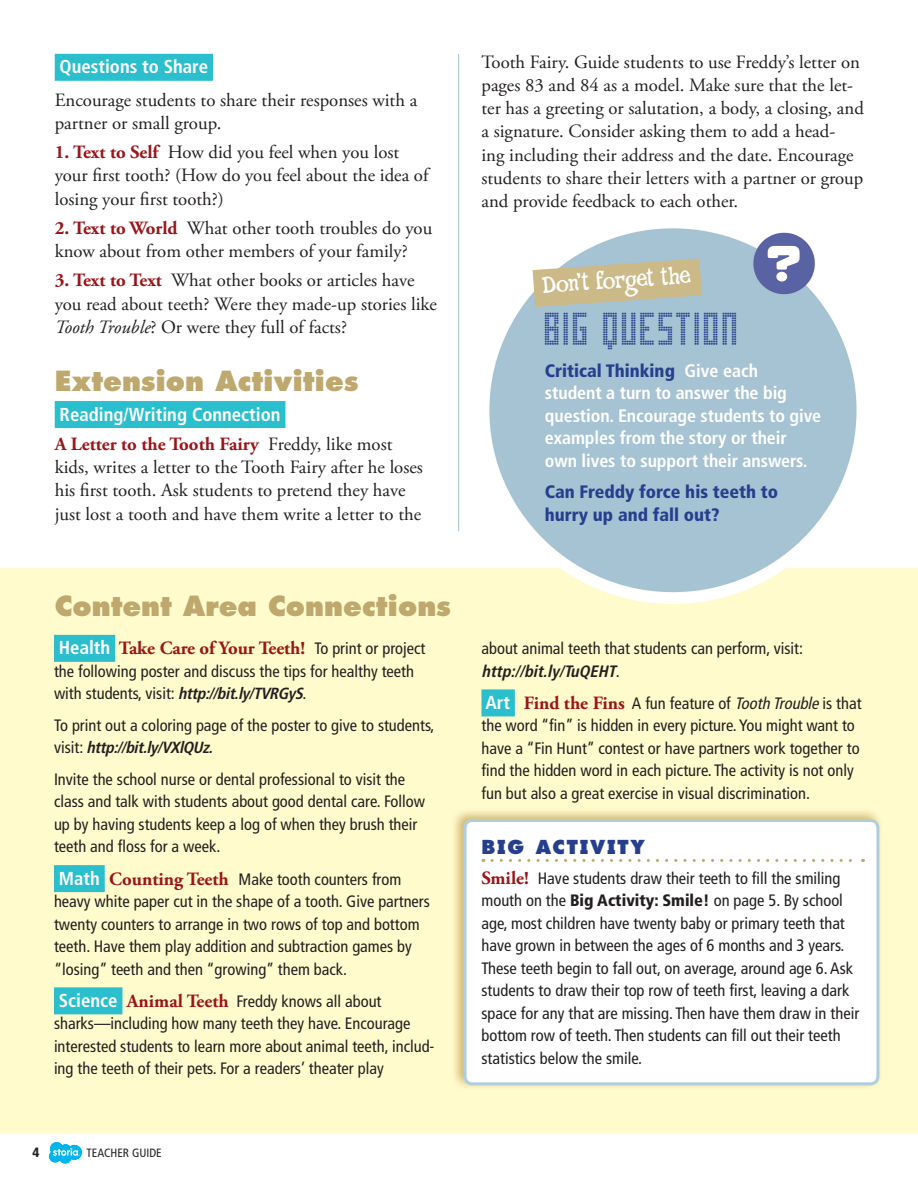
<style>
.page{position:relative;width:918px;height:1188px;background:#fff}
.page>*{position:absolute;margin:0;border:0;box-sizing:border-box;transform-origin:0 0}
.t1{font:46.5px "Pop Led";color:#253f8e}
.body_text{font:800 27px "Futura Infant";color:#bea86d}
.t2{font:24px "Fink Roman";color:#fff}
.body_text-2{font:18.75px/23.2px "Adobe Garamond Pro";color:#231f20}
.b-head{font:700 18.75px "Adobe Garamond Pro";color:#9c1418}
.b-head-2{font:700 condensed 18.75px "Frutiger";color:#fff}
.b-head-3{font:800 18.75px "Futura Infant";letter-spacing:.11em;color:#253f8e}
.bigQ_bodytext_white{font:700 condensed 18px/22.5px "Frutiger";letter-spacing:-.005em;color:#fff}
.bigQ_bodytext_white-2{font:900 condensed 18px/22.5px "Frutiger";color:#253f8e}
.b-head-4{font:condensed 16.5px/22.5px "Frutiger";color:#231f20}
.ContentArea_body{font:condensed 16.5px/22.5px "Frutiger";color:#231f20}
.b-head-5{font:italic 700 condensed 16.2px "Frutiger";letter-spacing:-.025em;color:#231f20}
.t3{font:900 condensed 13.5px "Frutiger";color:#231f20}
.t4{font:condensed 12px "Frutiger";color:#231f20}
.s1{font-weight:700;color:#9c1418}
.s2{font-style:italic}
.s3{font-family:"Frutiger";font-stretch:condensed;color:#fff}
.s4{font-family:"Frutiger";font-weight:400;font-stretch:condensed;font-size:16.5px;color:#231f20}
.s5{font-weight:700;font-style:italic;font-size:16.2px}
.s6{font-weight:400;font-style:normal;font-size:16.5px}
.s7{font-weight:700;font-size:18.75px;color:#fff}
.s8{font-family:"Adobe Garamond Pro";font-weight:700;font-stretch:normal;font-size:18.75px;color:#9c1418}
.s9{font-weight:900;color:#253f8e}
.s10{font-weight:700;font-style:italic}
.s11{font-weight:900}
</style>
<div class="page">
<img style="left:0;top:53px;width:918px;height:1081px">
<svg style="left:48px;top:1141px;width:35px;height:23px"></svg>
<div style="left:55px;top:54px;width:158px;height:27px;background:#2bbfce"></div>
<div style="left:55px;top:401px;width:230px;height:27px;background:#2bbfce"></div>
<div style="left:54px;top:635px;width:61px;height:27px;background:#2bbfce"></div>
<div style="left:54px;top:865px;width:51px;height:27px;background:#2bbfce"></div>
<div style="left:54px;top:987px;width:68px;height:27px;background:#2bbfce"></div>
<hr style="left:458px;top:54px;width:1px;height:477px;background:#a3c2d1">
<svg style="left:533px;top:258px;width:169px;height:49px;background:#c5be9c"></svg>
<div style="left:482px;top:689px;width:33px;height:27px;background:#2bbfce"></div>
<svg style="left:492px;top:859px;width:371px;height:3px"></svg>
<p class="b-head-2" style="left:60px;top:56px;width:150px">Questions to Share</p>
<p class="body_text-2" style="left:55px;top:89px;width:364px">Encourage students to share their responses with a partner or small group.</p>
<p class="body_text-2" style="left:55px;top:141px;width:375px"><span class="s1">1. Text to Self</span> How did you feel when you lost your first tooth? (How do you feel about the idea of losing your first tooth?)</p>
<p class="body_text-2" style="left:55px;top:217px;width:379px"><span class="s1">2. Text to World</span> What other tooth troubles do you know about from other members of your family?</p>
<p class="body_text-2" style="left:55px;top:269px;width:384px"><span class="s1">3. Text to Text</span> What other books or articles have you read about teeth? Were they made-up stories like<br><span class="s2">Tooth Trouble</span>? Or were they full of facts?</p>
<p class="body_text" style="left:55px;top:364px;width:305px">Extension Activities</p>
<p class="b-head-2" style="left:60px;top:403px;width:222px">Reading/Writing Connection</p>
<p class="body_text-2" style="left:55px;top:433px;width:370px"><span class="s1">A Letter to the Tooth Fairy</span> Freddy, like most kids, writes a letter to the Tooth Fairy after he loses his first tooth. Ask students to pretend they have just lost a tooth and have them write a letter to the</p>
<p class="body_text" style="left:55px;top:589px;width:398px">Content Area Connections</p>
<p class="b-head" style="left:59px;top:638px;width:368px"><span class="s3">Health</span> Take Care of Your Teeth! <span class="s4">To print or project</span></p>
<p class="b-head-4" style="left:54px;top:660px;width:362px">the following poster and discuss the tips for healthy teeth with students, visit: <span class="s5">http://bit.ly/TVRGyS</span>.</p>
<p class="b-head-4" style="left:54px;top:714px;width:382px">To print out a coloring page of the poster to give to students,</p>
<p class="b-head-5" style="left:54px;top:738px;width:160px"><span class="s6">visit:</span> http://bit.ly/VXlQUz.</p>
<p class="b-head-4" style="left:54px;top:768px;width:373px">Invite the school nurse or dental professional to visit the class and talk with students about good dental care. Follow up by having students keep a log of when they brush their teeth and floss for a week.</p>
<p class="b-head-4" style="left:54px;top:868px;width:377px"><span class="s7">Math</span> <span class="s8">Counting Teeth</span> Make tooth counters from heavy white paper cut in the shape of a tooth. Give partners twenty counters to arrange in two rows of top and bottom teeth. Have them play addition and subtraction games by “losing” teeth and then “growing” them back.</p>
<p class="b-head-4" style="left:54px;top:990px;width:382px"><span class="s7">Science</span> <span class="s8">Animal Teeth</span> Freddy knows all about sharks—including how many teeth they have. Encourage interested students to learn more about animal teeth, includ&shy;ing the teeth of their pets. For a readers’ theater play</p>
<p class="t3" style="left:33px;top:1144px;width:9px">4</p>
<p class="t4" style="left:87px;top:1146px;width:77px">TEACHER GUIDE</p>
<p class="body_text-2" style="left:482px;top:51px;width:384px">Tooth Fairy. Guide students to use Freddy’s letter on pages 83 and 84 as a model. Make sure that the let&shy;ter has a greeting or salutation, a body, a closing, and a signature. Consider asking them to add a head-<br>ing including their address and the date. Encourage students to share their letters with a partner or group and provide feedback to each other.</p>
<p class="t2" style="left:541px;top:271px;width:151px;rotate:-4deg">Don’t forget the</p>
<p class="t1" style="left:545px;top:304px;width:197px">BIG QUESTION</p>
<p class="bigQ_bodytext_white" style="left:545px;top:359px;width:278px"><span class="s9">Critical Thinking</span> Give each<br>student a turn to answer the big question. Encourage students to give examples from the story or their own lives to support their answers.</p>
<p class="bigQ_bodytext_white-2" style="left:545px;top:481px;width:235px">Can Freddy force his teeth to hurry up and fall out?</p>
<p class="b-head-4" style="left:482px;top:637px;width:323px">about animal teeth that students can perform, visit: <span class="s10">http://bit.ly/TuQEHT</span>.</p>
<p class="b-head-4" style="left:482px;top:692px;width:382px"><span class="s7">Art</span> <span class="s8">Find the Fins</span> A fun feature of <span class="s2">Tooth Trouble</span>is that the word “fin” is hidden in every picture. You might want to have a “Fin Hunt” contest or have partners work together to find the hidden word in each picture. The activity is not only fun but also a great exercise in visual discrimination.</p>
<p class="b-head-3" style="left:482px;top:836px;width:165px">BIG ACTIVITY</p>
<p class="ContentArea_body" style="left:482px;top:867px;width:379px"><span class="s8">Smile!</span> Have students draw their teeth to fill the smiling mouth on the <span class="s11">Big Activity: Smile!</span> on page 5. By school age, most children have twenty baby or primary teeth that have grown in between the ages of 6 months and 3 years.<br>These teeth begin to fall out, on average, around age 6. Ask students to draw their top row of teeth first, leaving a dark space for any that are missing. Then have them draw in their bottom row of teeth. Then students can fill out their teeth statistics below the smile.</p>
</div>
